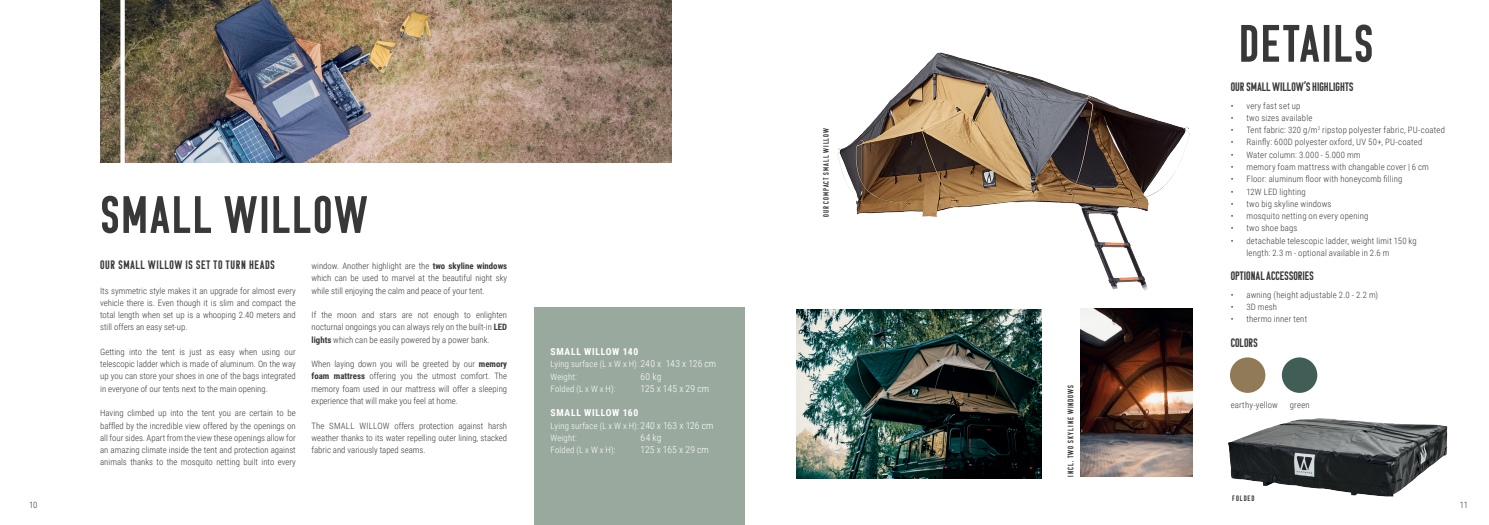
<style>
.page{position:relative;width:1489px;height:525px;background:#fff}
.page>*{position:absolute;margin:0;border:0;box-sizing:border-box;transform-origin:0 0}
.Section_Heading{font:52.5px "Komu B";letter-spacing:.055em;color:#383839}
.Paragraph_Question{font:12.25px "Komu B";letter-spacing:.015em;color:#383839}
.Paragraph_Heading{font:12.25px "Komu B";letter-spacing:.07em;color:#383839}
.Paragraph_Text{font:300 9.62px "Roboto Condensed";letter-spacing:.01em;color:#fff}
.Paragraph_Text-2{font:700 9.62px "Roboto Condensed";letter-spacing:.07em;color:#fff}
.Paragraph_Text-3{font:300 8.75px/12.2px "Roboto Condensed";letter-spacing:.01em;color:#383839;text-align:justify}
.Paragraph_Text-4{font:300 8.75px "Roboto Condensed";letter-spacing:.02em;color:#fff}
.Paragraph_Question-2{font:300 8.75px "Roboto Condensed";letter-spacing:.02em;color:#383839}
.Image_Caption_Right{font:8.12px "Komu B";letter-spacing:.12em;color:#383839}
.Image_Caption_Right-2{font:7.88px "Komu B";letter-spacing:.125em;color:#383839}
.s1{font-weight:700}
.s2{font-size:9.62px}
</style>
<div class="page">
<img style="left:1228px;top:418px;width:220px;height:79px">
<img style="left:100px;top:0;width:571px;height:162px">
<div style="left:120px;top:0;width:5px;height:165px;background:#fff"></div>
<img style="left:837px;top:52px;width:353px;height:239px">
<div style="left:533px;top:307px;width:211px;height:217px;background:#9aa99e"></div>
<img style="left:796px;top:309px;width:245px;height:169px">
<img style="left:1080px;top:308px;width:112px;height:168px">
<div style="left:1229px;top:357px;width:36px;height:35px;background:#917b57;border-radius:50%"></div>
<div style="left:1281px;top:357px;width:36px;height:35px;background:#405e56;border-radius:50%"></div>
<p class="Section_Heading" style="left:101px;top:186px;width:267px">SMALL WILLOW</p>
<p class="Paragraph_Heading" style="left:100px;top:258px;width:176px">OUR SMALL WILLOW IS SET TO TURN HEADS</p>
<p class="Paragraph_Text-3" style="left:100px;top:284px;width:197px">Its symmetric style makes it an upgrade for almost every vehicle there is. Even though it is slim and compact the total length when set up is a whooping 2.40 meters and still offers an easy set-up.</p>
<p class="Paragraph_Text-3" style="left:100px;top:345px;width:197px">Getting into the tent is just as easy when using our telescopic ladder which is made of aluminum. On the way up you can store your shoes in one of the bags integrated in everyone of our tents next to the main opening.</p>
<p class="Paragraph_Text-3" style="left:100px;top:406px;width:197px">Having climbed up into the tent you are certain to be baffled by the incredible view offered by the openings on all four sides. Apart from the view these openings allow for an amazing climate inside the tent and protection against animals thanks to the mosquito netting built into every</p>
<p class="Paragraph_Text-3" style="left:311px;top:259px;width:197px">window. Another highlight are the <span class="s1">two skyline windows </span>which can be used to marvel at the beautiful night sky while still enjoying the calm and peace of your tent.</p>
<p class="Paragraph_Text-3" style="left:311px;top:308px;width:197px">If the moon and stars are not enough to enlighten nocturnal ongoings you can always rely on the built-in <span class="s1">LED lights</span> which can be easily powered by a power bank.</p>
<p class="Paragraph_Text-3" style="left:311px;top:357px;width:197px">When laying down you will be greeted by our <span class="s1">memory foam mattress</span> offering you the utmost comfort. The memory foam used in our mattress will offer a sleeping experience that will make you feel at home.</p>
<p class="Paragraph_Text-3" style="left:311px;top:418px;width:197px">The SMALL WILLOW offers protection against harsh weather thanks to its water repelling outer lining, stacked fabric and variously taped seams.</p>
<p class="Paragraph_Text-2" style="left:550px;top:344px;width:89px">SMALL WILLOW 140</p>
<p class="Paragraph_Text-4" style="left:550px;top:358px;width:167px">Lying surface (L x W x H): <span class="s2">240 x 143 x 126 cm</span></p>
<p class="Paragraph_Text-4" style="left:550px;top:370px;width:28px">Weight:</p>
<p class="Paragraph_Text" style="left:640px;top:369px;width:22px">60 kg</p>
<p class="Paragraph_Text-4" style="left:550px;top:382px;width:66px">Folded (L x W x H):</p>
<p class="Paragraph_Text" style="left:640px;top:381px;width:70px">125 x 145 x 29 cm</p>
<p class="Paragraph_Text-2" style="left:550px;top:406px;width:89px">SMALL WILLOW 160</p>
<p class="Paragraph_Text-4" style="left:550px;top:419px;width:164px">Lying surface (L x W x H): <span class="s2">240 x 163 x 126 cm</span></p>
<p class="Paragraph_Text-4" style="left:550px;top:431px;width:28px">Weight:</p>
<p class="Paragraph_Text" style="left:640px;top:430px;width:22px">64 kg</p>
<p class="Paragraph_Text-4" style="left:550px;top:443px;width:66px">Folded (L x W x H):</p>
<p class="Paragraph_Text" style="left:640px;top:442px;width:70px">125 x 165 x 29 cm</p>
<p class="Image_Caption_Right-2" style="left:821px;top:217px;width:91px;rotate:-90deg">OUR COMPACT SMALL WILLOW</p>
<p class="Image_Caption_Right" style="left:1066px;top:476px;width:93px;rotate:-90deg">INCL. TWO SKYLINE WINDOWS</p>
<p class="Section_Heading" style="left:1238px;top:15px;width:135px">DETAILS</p>
<p class="Paragraph_Question" style="left:1230px;top:80px;width:124px">OUR SMALL WILLOW’S HIGHLIGHTS</p>
<p class="Paragraph_Text-3" style="left:1230px;top:99px;width:71px">• very fast set up</p>
<p class="Paragraph_Text-3" style="left:1230px;top:111px;width:83px">• two sizes available</p>
<p class="Paragraph_Text-3" style="left:1230px;top:123px;width:216px">• Tent fabric: 320 g/m<sup>2</sup> ripstop polyester fabric, PU-coated</p>
<p class="Paragraph_Text-3" style="left:1230px;top:136px;width:193px">• Rainfly: 600D polyester oxford, UV 50+, PU-coated</p>
<p class="Paragraph_Text-3" style="left:1230px;top:148px;width:131px">• Water column: 3.000 - 5.000 mm</p>
<p class="Paragraph_Text-3" style="left:1230px;top:160px;width:200px">• memory foam mattress with changable cover | 6 cm</p>
<p class="Paragraph_Text-3" style="left:1230px;top:172px;width:173px">• Floor: aluminum floor with honeycomb filling</p>
<p class="Paragraph_Text-3" style="left:1230px;top:185px;width:76px">• 12W LED lighting</p>
<p class="Paragraph_Text-3" style="left:1230px;top:197px;width:102px">• two big skyline windows</p>
<p class="Paragraph_Text-3" style="left:1230px;top:209px;width:139px">• mosquito netting on every opening</p>
<p class="Paragraph_Text-3" style="left:1230px;top:221px;width:68px">• two shoe bags</p>
<p class="Paragraph_Text-3" style="left:1246px;top:234px;width:172px;text-indent:-16px">• detachable telescopic ladder, weight limit 150 kg length: 2.3 m - optional available in 2.6 m</p>
<p class="Paragraph_Question" style="left:1230px;top:269px;width:85px">OPTIONAL ACCESSORIES</p>
<p class="Paragraph_Text-3" style="left:1230px;top:288px;width:149px">• awning (height adjustable 2.0 - 2.2 m)</p>
<p class="Paragraph_Text-3" style="left:1230px;top:300px;width:48px">• 3D mesh</p>
<p class="Paragraph_Text-3" style="left:1230px;top:312px;width:78px">• thermo inner tent</p>
<p class="Paragraph_Question" style="left:1230px;top:336px;width:28px">COLORS</p>
<p class="Paragraph_Question-2" style="left:1230px;top:399px;width:49px">earthy-yellow</p>
<p class="Paragraph_Question-2" style="left:1289px;top:399px;width:21px">green</p>
<p class="Image_Caption_Right-2" style="left:1232px;top:494px;width:24px">FOLDED</p>
<p class="Paragraph_Text-3" style="left:29px;top:498px;width:10px">10</p>
<p class="Paragraph_Text-3" style="left:1459px;top:498px;width:10px">11</p>
</div>
